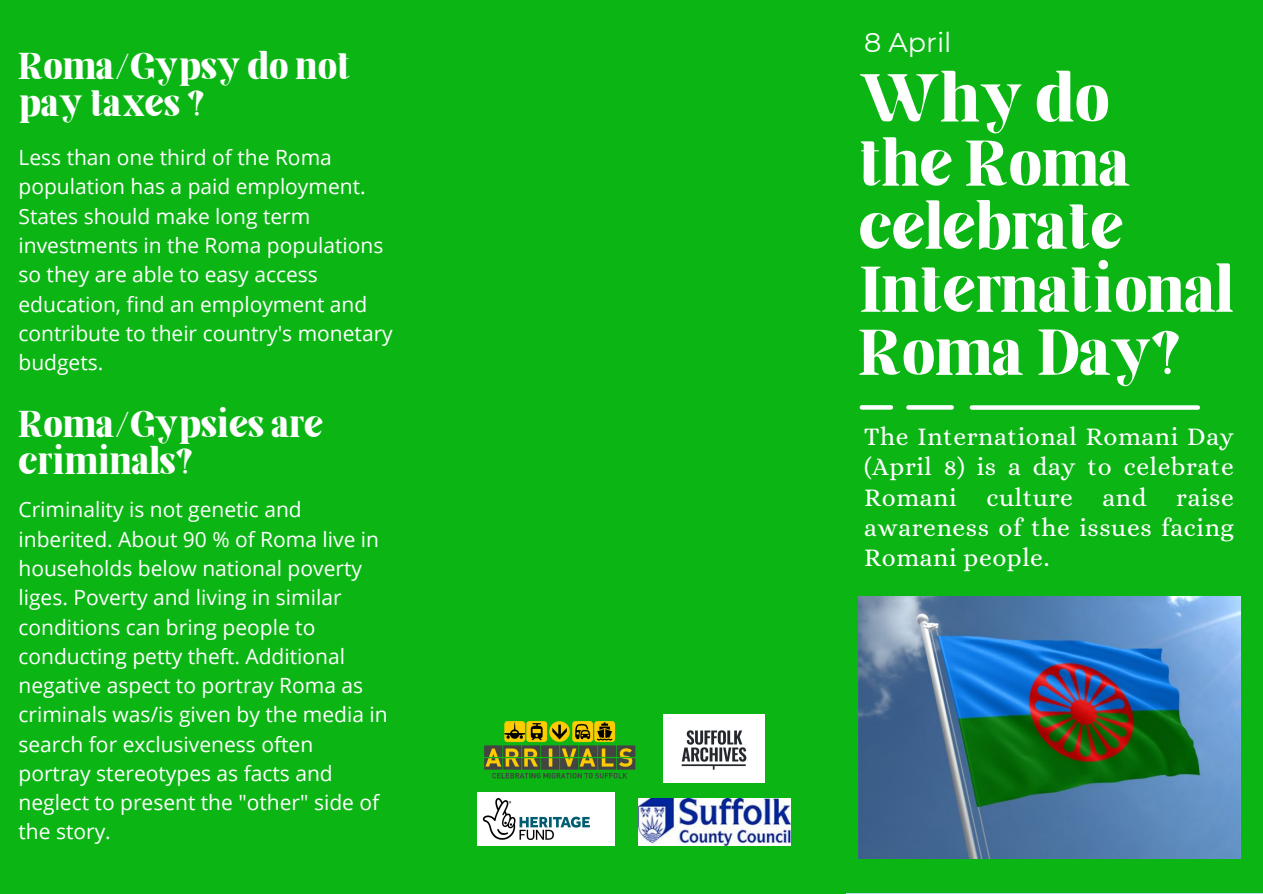
<style>
.page{position:relative;width:1263px;height:894px;background:#fff}
.page>*{position:absolute;margin:0;border:0;box-sizing:border-box;transform-origin:0 0}
.t1{font:64.95px "Elika Gorica";color:#fff}
.t2{font:61.95px/63px "Elika Gorica";color:#fff}
.t3{font:36px/37.2px "Elika Gorica";color:#fff}
.t4{font:27px "Montserrat";color:#fff}
.t5{font:25.5px/30.3px "Alice";letter-spacing:.025em;color:#fff;text-align:justify}
.t6{font:21px/29.2px "Open Sans";color:#fff}
</style>
<div class="page">
<div style="left:419px;top:0;width:426px;height:893px;background:#0bb614"></div>
<div style="left:841px;top:0;width:422px;height:892px;background:#0bb614"></div>
<img style="left:859px;top:596px;width:381px;height:262px">
<svg style="left:862px;top:405px;width:29px;height:4px"></svg>
<svg style="left:908px;top:405px;width:44px;height:4px"></svg>
<svg style="left:972px;top:405px;width:226px;height:4px"></svg>
<div style="left:0;top:0;width:421px;height:892px;background:#0bb614"></div>
<img style="left:477px;top:797px;width:137px;height:48px">
<img style="left:638px;top:798px;width:152px;height:47px">
<img style="left:663px;top:714px;width:102px;height:68px">
<img style="left:477px;top:721px;width:159px;height:76px">
<h2 class="t3" style="left:19px;top:52px;width:333px">Roma/Gypsy do not pay taxes ?</h2>
<p class="t6" style="left:19px;top:142px;width:376px">Less than one third of the Roma population has a paid employment.<br>States should make long term investments in the Roma populations so they are able to easy access education, find an employment and contribute to their country's monetary</p>
<p class="t6" style="left:19px;top:347px;width:86px">budgets.</p>
<h2 class="t3" style="left:19px;top:409px;width:306px">Roma/Gypsies are criminals?</h2>
<p class="t6" style="left:19px;top:494px;width:362px">Criminality is not genetic and inberited. About 90 % of Roma live in households below national poverty liges. Poverty and living in similar conditions can bring people to</p>
<p class="t6" style="left:19px;top:641px;width:371px">conducting petty theft. Additional negative aspect to portray Roma as criminals was/is given by the media in search for exclusiveness often portray stereotypes as facts and neglect to present the "other" side of the story.</p>
<h3 class="t4" style="left:864px;top:26px;width:89px">8 April</h3>
<h1 class="t1" style="left:859px;top:73px;width:252px">Why do</h1>
<h1 class="t2" style="left:859px;top:139px;width:376px">the Roma celebrate<br>International<br>Roma Day?</h1>
<h3 class="t5" style="left:864px;top:421px;width:371px">The International Romani Day (April 8) is a day to celebrate Romani culture and raise awareness of the issues facing Romani people.</h3>
</div>
